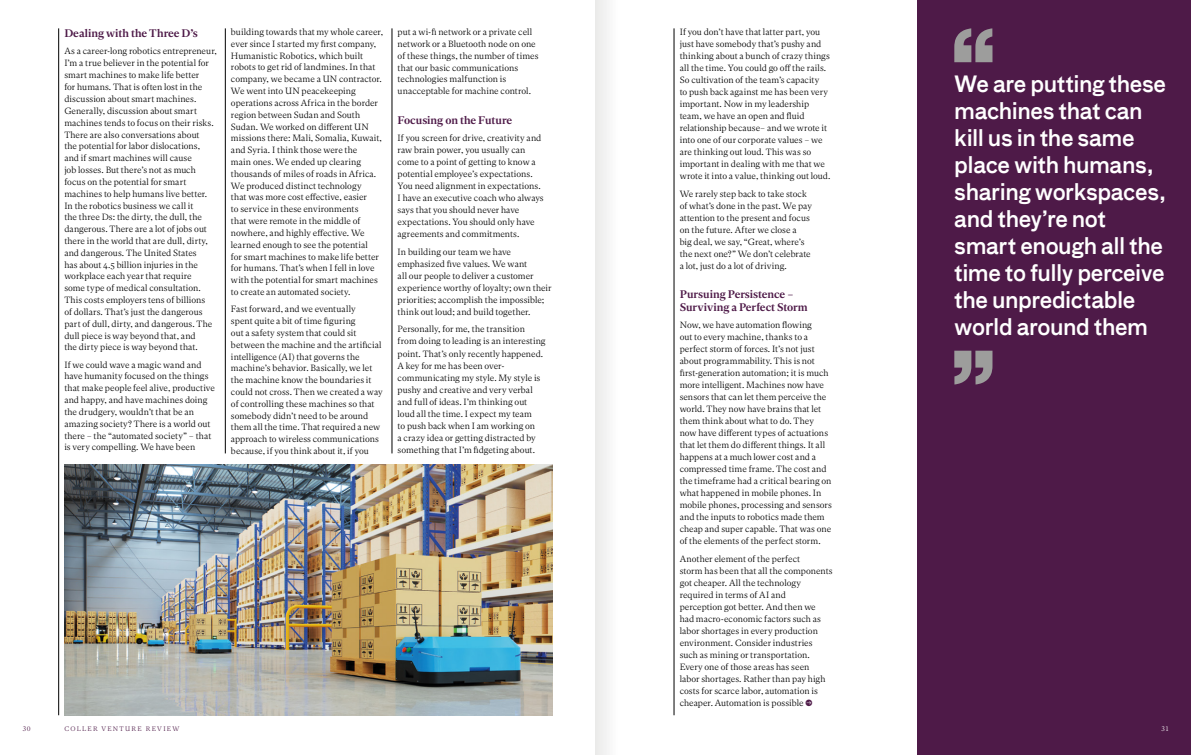
<style>
.page{position:relative;width:1191px;height:755px;background:#fff}
.page>*{position:absolute;margin:0;border:0;box-sizing:border-box;transform-origin:0 0}
.t1{font:500 22px/27px "Bau";letter-spacing:-.02em;color:#fff}
.t2{font:500 11px/12px "Independent Text";color:#4e1a48}
.t3{font:300 9px/12px "Independent Text";color:#000}
.t4{font:300 6.5px "Independent Text";letter-spacing:.2em;color:#4e1a48}
.t5{font:300 6.5px "Independent Text";color:#fff}
.s1{color:#4e1a48}
</style>
<div class="page">
<hr style="left:674px;top:28px;width:1px;height:686px;background:#000">
<hr style="left:225px;top:28px;width:1px;height:425px;background:#000">
<hr style="left:58px;top:28px;width:1px;height:686px;background:#000">
<hr style="left:392px;top:28px;width:1px;height:425px;background:#000">
<div style="left:917px;top:0;width:274px;height:754px;background:#4e1a48"></div>
<svg style="left:954px;top:28px;width:38px;height:34px"></svg>
<svg style="left:954px;top:350px;width:38px;height:34px"></svg>
<img style="left:64px;top:464px;width:489px;height:250px">
<div style="left:595px;top:0;width:44px;height:754px;background:linear-gradient(to right,#efefee,#fff)"></div>
<p class="t2" style="left:64px;top:27px;width:135px">Dealing with the Three D’s</p>
<p class="t3" style="left:64px;top:45px;width:154px">As a career-long robotics entrepreneur, I’m a true believer in the potential for smart machines to make life better<br>for humans. That is often lost in the discussion about smart machines.<br>Generally, discussion about smart machines tends to focus on their risks.<br>There are also conversations about<br>the potential for labor dislocations, and if smart machines will cause<br>job losses. But there’s not as much focus on the potential for smart machines to help humans live better.<br>In the robotics business we call it<br>the three Ds: the dirty, the dull, the dangerous. There are a lot of jobs out there in the world that are dull, dirty, and dangerous. The United States<br>has about 4.5 billion injuries in the workplace each year that require<br>some type of medical consultation.<br>This costs employers tens of billions<br>of dollars. That’s just the dangerous part of dull, dirty, and dangerous. The dull piece is way beyond that, and<br>the dirty piece is way beyond that.</p>
<p class="t3" style="left:64px;top:358px;width:152px">If we could wave a magic wand and have humanity focused on the things that make people feel alive, productive and happy, and have machines doing the drudgery, wouldn’t that be an amazing society? There is a world out there – the “automated society” – that is very compelling. We have been</p>
<p class="t3" style="left:231px;top:26px;width:154px">building towards that my whole career, ever since I started my first company, Humanistic Robotics, which built robots to get rid of landmines. In that company, we became a UN contractor.<br>We went into UN peacekeeping operations across Africa in the border region between Sudan and South Sudan. We worked on different UN missions there: Mali, Somalia, Kuwait, and Syria. I think those were the<br>main ones. We ended up clearing thousands of miles of roads in Africa.<br>We produced distinct technology<br>that was more cost effective, easier<br>to service in these environments<br>that were remote in the middle of nowhere, and highly effective. We learned enough to see the potential<br>for smart machines to make life better for humans. That’s when I fell in love with the potential for smart machines to create an automated society.</p>
<p class="t3" style="left:231px;top:303px;width:153px">Fast forward, and we eventually<br>spent quite a bit of time figuring<br>out a safety system that could sit between the machine and the artificial intelligence (AI) that governs the machine’s behavior. Basically, we let the machine know the boundaries it could not cross. Then we created a way of controlling these machines so that somebody didn’t need to be around them all the time. That required a new approach to wireless communications because, if you think about it, if you</p>
<p class="t3" style="left:398px;top:26px;width:142px">put a wi-fi network or a private cell network or a Bluetooth node on one of these things, the number of times that our basic communications technologies malfunction is unacceptable for machine control.</p>
<p class="t2" style="left:398px;top:114px;width:116px">Focusing on the Future</p>
<p class="t3" style="left:398px;top:132px;width:148px">If you screen for drive, creativity and raw brain power, you usually can come to a point of getting to know a potential employee’s expectations.<br>You need alignment in expectations.<br>I have an executive coach who always says that you should never have expectations. You should only have agreements and commitments.</p>
<p class="t3" style="left:398px;top:246px;width:155px">In building our team we have emphasized five values. We want<br>all our people to deliver a customer experience worthy of loyalty; own their priorities; accomplish the impossible; think out loud; and build together.</p>
<p class="t3" style="left:398px;top:323px;width:150px">Personally, for me, the transition from doing to leading is an interesting point. That’s only recently happened.<br>A key for me has been over&shy;communicating my style. My style is pushy and creative and very verbal and full of ideas. I’m thinking out loud all the time. I expect my team<br>to push back when I am working on<br>a crazy idea or getting distracted by something that I’m fidgeting about.</p>
<p class="t3" style="left:679px;top:26px;width:152px">If you don’t have that latter part, you just have somebody that’s pushy and thinking about a bunch of crazy things all the time. You could go off the rails.<br>So cultivation of the team’s capacity<br>to push back against me has been very important. Now in my leadership team, we have an open and fluid relationship because– and we wrote it into one of our corporate values – we are thinking out loud. This was so important in dealing with me that we wrote it into a value, thinking out loud.</p>
<p class="t3" style="left:679px;top:188px;width:134px">We rarely step back to take stock of what’s done in the past. We pay attention to the present and focus on the future. After we close a<br>big deal, we say, “Great, where’s the next one?” We don’t celebrate a lot, just do a lot of driving.</p>
<p class="t2" style="left:679px;top:289px;width:130px">Pursuing Persistence –<br>Surviving a Perfect Storm</p>
<p class="t3" style="left:679px;top:319px;width:154px">Now, we have automation flowing<br>out to every machine, thanks to a perfect storm of forces. It’s not just about programmability. This is not first-generation automation; it is much more intelligent. Machines now have sensors that can let them perceive the world. They now have brains that let them think about what to do. They now have different types of actuations that let them do different things. It all happens at a much lower cost and a compressed time frame. The cost and the timeframe had a critical bearing on what happened in mobile phones. In mobile phones, processing and sensors and the inputs to robotics made them cheap and super capable. That was one of the elements of the perfect storm.</p>
<p class="t3" style="left:679px;top:552px;width:154px">Another element of the perfect<br>storm has been that all the components got cheaper. All the technology required in terms of AI and<br>perception got better. And then we<br>had macro-economic factors such as labor shortages in every production environment. Consider industries such as mining or transportation.<br>Every one of those areas has seen<br>labor shortages. Rather than pay high costs for scarce labor, automation is cheaper. Automation is possible <span class="s1">•</span></p>
<h1 class="t1" style="left:954px;top:70px;width:213px">We are putting these machines that can kill us in the same place with humans, sharing workspaces, and they’re not smart enough all the time to fully perceive the unpredictable world around them</h1>
<p class="t4" style="left:23px;top:724px;width:9px">30</p>
<p class="t4" style="left:64px;top:724px;width:117px">COLLER VENTURE REVIEW</p>
<p class="t5" style="left:1161px;top:724px;width:8px">31</p>
</div>
